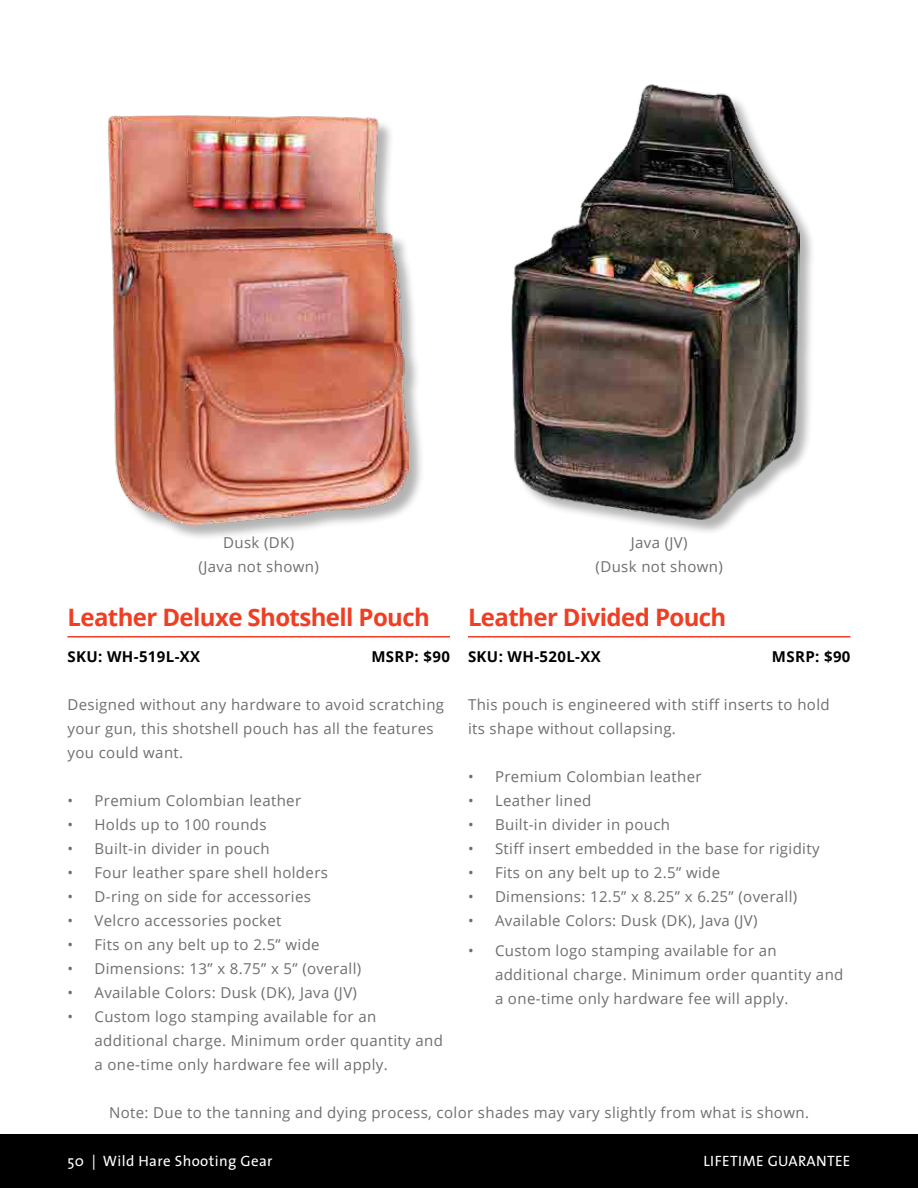
<style>
.page{position:relative;width:918px;height:1188px;background:#fff}
.page>*{position:absolute;margin:0;border:0;box-sizing:border-box;transform-origin:0 0}
.t1{font:700 24px "Open Sans";letter-spacing:-.025em;color:#ef3e23}
.t2{font:15px/24px "Open Sans";letter-spacing:.025em;color:#6d6e71}
.t3{font:700 15px "Open Sans";letter-spacing:.025em;color:#000}
.t4{font:15px "The Sans";letter-spacing:.025em;color:#fff}
</style>
<div class="page">
<div style="left:512px;top:86px;width:304px;height:448px;background:#000;opacity:.3"></div>
<img style="left:511px;top:85px;width:288px;height:435px">
<div style="left:109px;top:116px;width:316px;height:425px;background:#000;opacity:.3"></div>
<img style="left:108px;top:115px;width:300px;height:409px">
<hr style="left:68px;top:636px;width:382px;height:2px;background:#ef3e23">
<hr style="left:468px;top:636px;width:382px;height:2px;background:#ef3e23">
<div style="left:0;top:1134px;width:918px;height:54px;background:#000"></div>
<p class="t2" style="left:199px;top:530px;width:122px;text-align:center">Dusk (DK)<br>(Java not shown)</p>
<p class="t2" style="left:596px;top:530px;width:129px;text-align:center">Java (JV)<br>(Dusk not shown)</p>
<h1 class="t1" style="left:68px;top:600px;width:364px">Leather Deluxe Shotshell Pouch</h1>
<p class="t3" style="left:68px;top:645px;width:134px">SKU: WH-519L-XX</p>
<p class="t3" style="left:371px;top:645px;width:80px">MSRP: $90</p>
<p class="t2" style="left:68px;top:692px;width:378px">Designed without any hardware to avoid scratching your gun, this shotshell pouch has all the features you could want.</p>
<p class="t2" style="left:68px;top:788px;width:235px">• Premium Colombian leather</p>
<p class="t2" style="left:68px;top:812px;width:201px">• Holds up to 100 rounds</p>
<p class="t2" style="left:68px;top:836px;width:204px">• Built-in divider in pouch</p>
<p class="t2" style="left:68px;top:860px;width:262px">• Four leather spare shell holders</p>
<p class="t2" style="left:68px;top:884px;width:245px">• D-ring on side for accessories</p>
<p class="t2" style="left:68px;top:908px;width:216px">• Velcro accessories pocket</p>
<p class="t2" style="left:68px;top:932px;width:254px">• Fits on any belt up to 2.5” wide</p>
<p class="t2" style="left:68px;top:956px;width:295px">• Dimensions: 13” x 8.75” x 5” (overall)</p>
<p class="t2" style="left:68px;top:980px;width:291px">• Available Colors: Dusk (DK), Java (JV)</p>
<p class="t2" style="left:94px;top:1004px;width:350px;text-indent:-27px">• Custom logo stamping available for an additional charge. Minimum order quantity and a one-time only hardware fee will apply.</p>
<h1 class="t1" style="left:468px;top:600px;width:260px">Leather Divided Pouch</h1>
<p class="t3" style="left:468px;top:645px;width:134px">SKU: WH-520L-XX</p>
<p class="t3" style="left:772px;top:645px;width:80px">MSRP: $90</p>
<p class="t2" style="left:468px;top:692px;width:363px">This pouch is engineered with stiff inserts to hold its shape without collapsing.</p>
<p class="t2" style="left:468px;top:764px;width:235px">• Premium Colombian leather</p>
<p class="t2" style="left:468px;top:788px;width:125px">• Leather lined</p>
<p class="t2" style="left:468px;top:812px;width:204px">• Built-in divider in pouch</p>
<p class="t2" style="left:468px;top:836px;width:353px">• Stiff insert embedded in the base for rigidity</p>
<p class="t2" style="left:468px;top:860px;width:254px">• Fits on any belt up to 2.5” wide</p>
<p class="t2" style="left:468px;top:884px;width:331px">• Dimensions: 12.5” x 8.25” x 6.25” (overall)</p>
<p class="t2" style="left:468px;top:908px;width:291px">• Available Colors: Dusk (DK), Java (JV)</p>
<p class="t2" style="left:495px;top:938px;width:350px;text-indent:-27px">• Custom logo stamping available for an additional charge. Minimum order quantity and a one-time only hardware fee will apply.</p>
<p class="t2" style="left:109px;top:1100px;width:701px">Note: Due to the tanning and dying process, color shades may vary slightly from what is shown.</p>
<p class="t4" style="left:68px;top:1148px;width:207px">50 | Wild Hare Shooting Gear</p>
<p class="t4" style="left:704px;top:1148px;width:148px">LIFETIME GUARANTEE</p>
</div>
